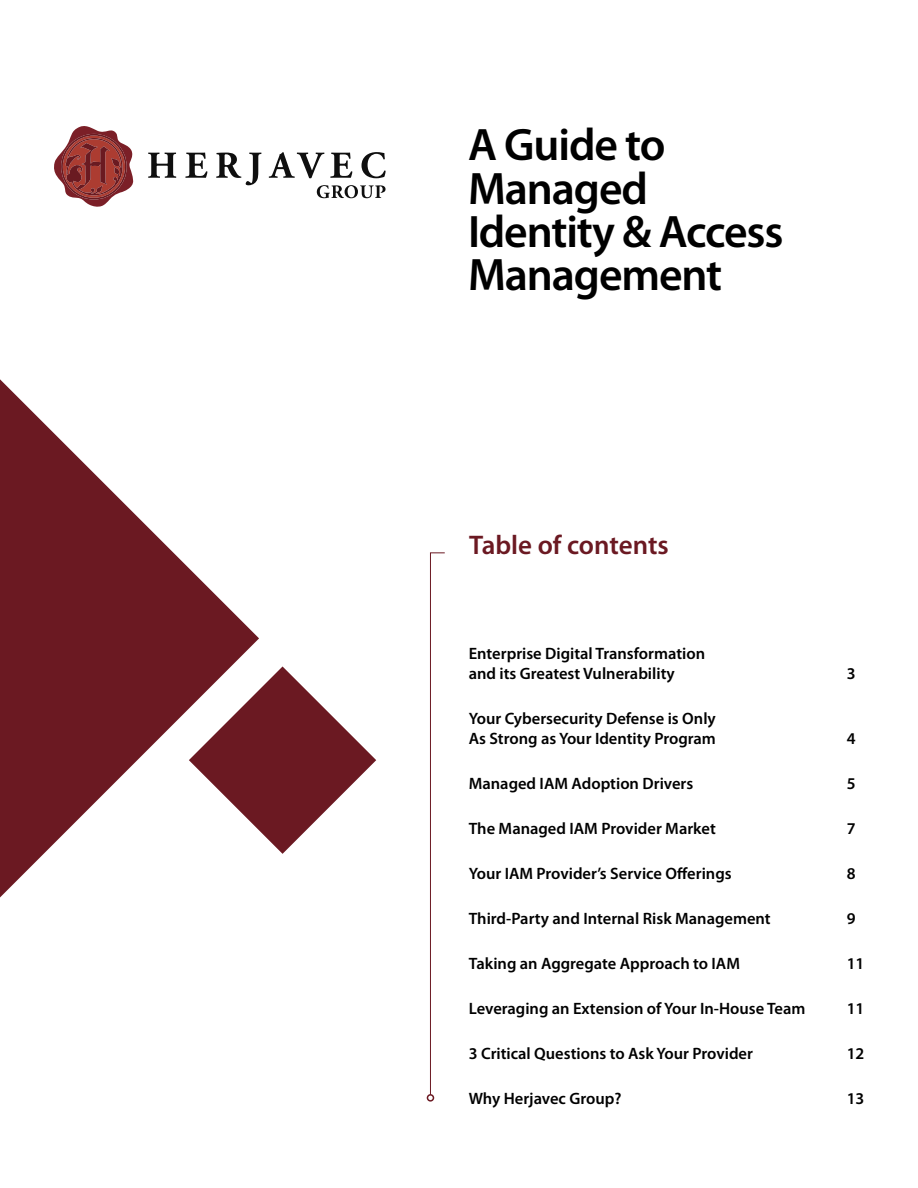
<style>
.page{position:relative;width:918px;height:1188px;background:#fff}
.page>*{position:absolute;margin:0;border:0;box-sizing:border-box;transform-origin:0 0}
.t1{font:600 45.75px/43.3px "Myriad Pro";letter-spacing:-.025em;color:#000}
.t2{font:600 27px "Myriad Pro";color:#6b1922}
.t3{font:600 16.5px/19.8px "Myriad Pro";color:#000}
</style>
<div class="page">
<svg style="left:430px;top:552px;width:15px;height:544px"></svg>
<div style="left:427px;top:1094px;width:7px;height:8px;border:2px solid #6b1922;border-radius:50%"></div>
<svg style="left:54px;top:126px;width:80px;height:81px"></svg>
<svg style="left:148px;top:153px;width:28px;height:25px"></svg>
<svg style="left:185px;top:153px;width:22px;height:25px"></svg>
<svg style="left:216px;top:153px;width:46px;height:32px"></svg>
<svg style="left:269px;top:152px;width:83px;height:26px"></svg>
<svg style="left:362px;top:152px;width:24px;height:26px"></svg>
<svg style="left:317px;top:185px;width:69px;height:13px"></svg>
<svg style="left:0;top:379px;width:259px;height:519px;fill:#6b1922"></svg>
<svg style="left:189px;top:666px;width:187px;height:188px"></svg>
<h1 class="t1" style="left:468px;top:122px;width:317px">A Guide to<br>Managed<br>Identity &amp; Access<br>Management</h1>
<h2 class="t2" style="left:469px;top:528px;width:201px">Table of contents</h2>
<p class="t3" style="left:469px;top:643px;width:238px">Enterprise Digital Transformation and its Greatest Vulnerability</p>
<p class="t3" style="left:469px;top:708px;width:249px">Your Cybersecurity Defense is Only<br>As Strong as Your Identity Program</p>
<p class="t3" style="left:847px;top:663px;width:10px">3</p>
<p class="t3" style="left:847px;top:728px;width:10px">4</p>
<p class="t3" style="left:469px;top:773px;width:226px">Managed IAM Adoption Drivers</p>
<p class="t3" style="left:847px;top:773px;width:10px">5</p>
<p class="t3" style="left:469px;top:818px;width:249px">The Managed IAM Provider Market</p>
<p class="t3" style="left:847px;top:818px;width:10px">7</p>
<p class="t3" style="left:469px;top:863px;width:264px">Your IAM Provider’s Service Offerings</p>
<p class="t3" style="left:847px;top:863px;width:10px">8</p>
<p class="t3" style="left:469px;top:908px;width:303px">Third-Party and Internal Risk Management</p>
<p class="t3" style="left:847px;top:908px;width:10px">9</p>
<p class="t3" style="left:469px;top:953px;width:273px">Taking an Aggregate Approach to IAM</p>
<p class="t3" style="left:847px;top:953px;width:19px">11</p>
<p class="t3" style="left:469px;top:998px;width:338px">Leveraging an Extension of Your In-House Team</p>
<p class="t3" style="left:847px;top:998px;width:19px">11</p>
<p class="t3" style="left:469px;top:1043px;width:286px">3 Critical Questions to Ask Your Provider</p>
<p class="t3" style="left:847px;top:1043px;width:19px">12</p>
<p class="t3" style="left:469px;top:1088px;width:154px">Why Herjavec Group?</p>
<p class="t3" style="left:847px;top:1088px;width:19px">13</p>
</div>
